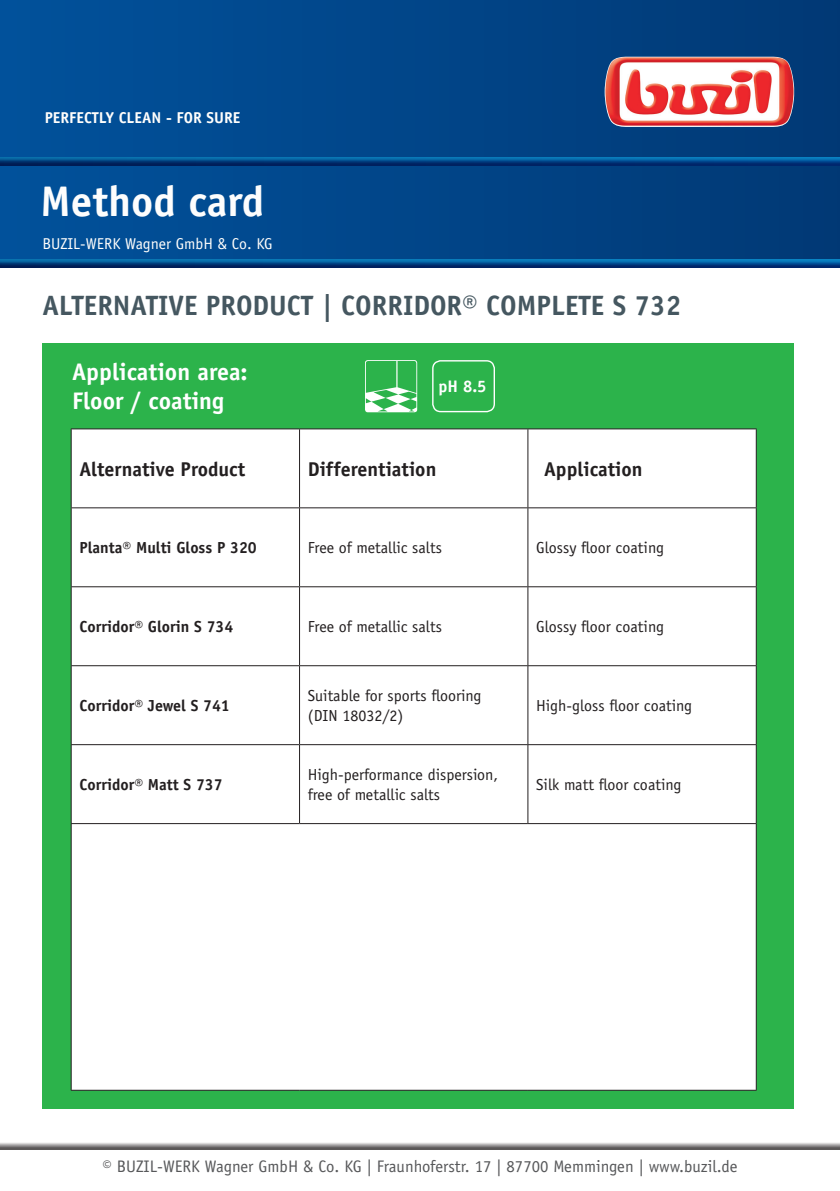
<style>
.page{position:relative;width:840px;height:1191px;background:#fff}
.page>*{position:absolute;margin:0;border:0;box-sizing:border-box;transform-origin:0 0}
.t1{font:700 42.8px "Officina Sans Std";color:#fdfdfd}
.t2{font:700 28px "Officina Sans Std";color:#455760}
.t3{font:700 24px/28.8px "Officina Sans Std";color:#fff}
.t4{font:700 20px "Officina Sans Std";color:#231f20}
.t5{font:16.8px "Officina Sans Std";color:#57585a}
.t6{font:700 16.8px "Officina Sans Std";color:#fff}
.t7{font:16px/19.2px "Officina Sans Std";color:#231f20}
.t8{font:700 16px "Officina Sans Std";color:#231f20}
.t9{font:15.8px "Officina Sans Std";color:#fffefc}
.t10{font:700 15.8px "Officina Sans Std";color:#fffefc}
</style>
<div class="page">
<div style="left:42px;top:343px;width:751px;height:766px;background:#2cb34b"></div>
<div style="left:0;top:0;width:839px;height:267px;background:linear-gradient(to right,#01519b,#013975)"></div>
<div style="left:0;top:155px;width:839px;height:9px;background:#1085ba;opacity:.75"></div>
<div style="left:0;top:157px;width:839px;height:10px;background:#01519b;opacity:.75"></div>
<div style="left:0;top:258px;width:839px;height:12px;background:#01519b;opacity:.75"></div>
<div style="left:0;top:1133px;width:839px;height:20px;background:#231f20;opacity:.75"></div>
<img style="left:604px;top:57px;width:189px;height:70px">
<div style="left:72px;top:429px;width:683px;height:661px;background:#fff"></div>
<hr style="left:299px;top:429px;width:1px;height:78px;background:#231f20">
<hr style="left:527px;top:429px;width:1px;height:78px;background:#231f20">
<hr style="left:755px;top:429px;width:1px;height:78px;background:#231f20">
<hr style="left:299px;top:508px;width:1px;height:78px;background:#231f20">
<hr style="left:527px;top:508px;width:1px;height:78px;background:#231f20">
<hr style="left:755px;top:508px;width:1px;height:78px;background:#231f20">
<hr style="left:299px;top:587px;width:1px;height:78px;background:#231f20">
<hr style="left:527px;top:587px;width:1px;height:78px;background:#231f20">
<hr style="left:755px;top:587px;width:1px;height:78px;background:#231f20">
<hr style="left:299px;top:666px;width:1px;height:78px;background:#231f20">
<hr style="left:527px;top:666px;width:1px;height:78px;background:#231f20">
<hr style="left:755px;top:666px;width:1px;height:78px;background:#231f20">
<hr style="left:299px;top:745px;width:1px;height:78px;background:#231f20">
<hr style="left:527px;top:745px;width:1px;height:78px;background:#231f20">
<hr style="left:755px;top:745px;width:1px;height:78px;background:#231f20">
<hr style="left:755px;top:824px;width:1px;height:266px;background:#231f20">
<hr style="left:71px;top:428px;width:228px;height:1px;background:#231f20">
<hr style="left:71px;top:429px;width:1px;height:78px;background:#231f20">
<hr style="left:299px;top:428px;width:228px;height:1px;background:#231f20">
<hr style="left:527px;top:428px;width:229px;height:1px;background:#231f20">
<hr style="left:71px;top:507px;width:228px;height:1px;background:#231f20">
<hr style="left:71px;top:508px;width:1px;height:78px;background:#231f20">
<hr style="left:299px;top:507px;width:228px;height:1px;background:#231f20">
<hr style="left:527px;top:507px;width:229px;height:1px;background:#231f20">
<hr style="left:71px;top:586px;width:228px;height:1px;background:#231f20">
<hr style="left:71px;top:587px;width:1px;height:78px;background:#231f20">
<hr style="left:299px;top:586px;width:228px;height:1px;background:#231f20">
<hr style="left:527px;top:586px;width:229px;height:1px;background:#231f20">
<hr style="left:71px;top:665px;width:228px;height:1px;background:#231f20">
<hr style="left:71px;top:666px;width:1px;height:78px;background:#231f20">
<hr style="left:299px;top:665px;width:228px;height:1px;background:#231f20">
<hr style="left:527px;top:665px;width:229px;height:1px;background:#231f20">
<hr style="left:71px;top:744px;width:228px;height:1px;background:#231f20">
<hr style="left:71px;top:745px;width:1px;height:78px;background:#231f20">
<hr style="left:299px;top:744px;width:228px;height:1px;background:#231f20">
<hr style="left:527px;top:744px;width:229px;height:1px;background:#231f20">
<hr style="left:71px;top:823px;width:228px;height:1px;background:#231f20">
<hr style="left:71px;top:824px;width:1px;height:266px;background:#231f20">
<hr style="left:299px;top:823px;width:228px;height:1px;background:#231f20">
<hr style="left:527px;top:823px;width:229px;height:1px;background:#231f20">
<hr style="left:71px;top:1090px;width:228px;height:1px;background:#231f20">
<hr style="left:299px;top:1090px;width:228px;height:1px;background:#231f20">
<hr style="left:527px;top:1090px;width:229px;height:1px;background:#231f20">
<div style="left:432px;top:360px;width:62px;height:52px;border:1px solid #fff;border-radius:8px"></div>
<svg style="left:365px;top:360px;width:52px;height:52px"></svg>
<p class="t10" style="left:45px;top:108px;width:197px">PERFECTLY CLEAN - FOR SURE</p>
<h1 class="t1" style="left:41px;top:175px;width:225px">Method card</h1>
<p class="t9" style="left:42px;top:234px;width:232px">BUZIL-WERK Wagner GmbH &amp; Co. KG</p>
<h2 class="t2" style="left:42px;top:288px;width:640px">Alternative produCT | Corridor® Complete S 732</h2>
<h3 class="t3" style="left:72px;top:357px;width:177px">Application area:<br>Floor / coating</h3>
<p class="t6" style="left:438px;top:376px;width:50px">pH 8.5</p>
<p class="t4" style="left:79px;top:456px;width:167px">Alternative Product</p>
<p class="t4" style="left:307px;top:456px;width:130px">Differentiation</p>
<p class="t4" style="left:543px;top:456px;width:100px">Application</p>
<p class="t8" style="left:79px;top:537px;width:179px">Planta® Multi Gloss P 320</p>
<p class="t7" style="left:307px;top:538px;width:135px">Free of metallic salts</p>
<p class="t7" style="left:536px;top:538px;width:129px">Glossy floor coating</p>
<p class="t8" style="left:79px;top:616px;width:155px">Corridor® Glorin S 734</p>
<p class="t7" style="left:307px;top:617px;width:135px">Free of metallic salts</p>
<p class="t7" style="left:536px;top:617px;width:129px">Glossy floor coating</p>
<p class="t8" style="left:79px;top:695px;width:152px">Corridor® Jewel S 741</p>
<p class="t7" style="left:307px;top:686px;width:175px">Suitable for sports flooring (DIN 18032/2)</p>
<p class="t7" style="left:536px;top:696px;width:157px">High-gloss floor coating</p>
<p class="t8" style="left:79px;top:774px;width:145px">Corridor® Matt S 737</p>
<p class="t7" style="left:307px;top:765px;width:192px">High-performance dispersion, free of metallic salts</p>
<p class="t7" style="left:536px;top:775px;width:147px">Silk matt floor coating</p>
<p class="t5" style="left:102px;top:1156px;width:636px">© Buzil-Werk Wagner GmbH &amp; Co. KG | Fraunhoferstr. 17 | 87700 Memmingen | www.buzil.de</p>
</div>
